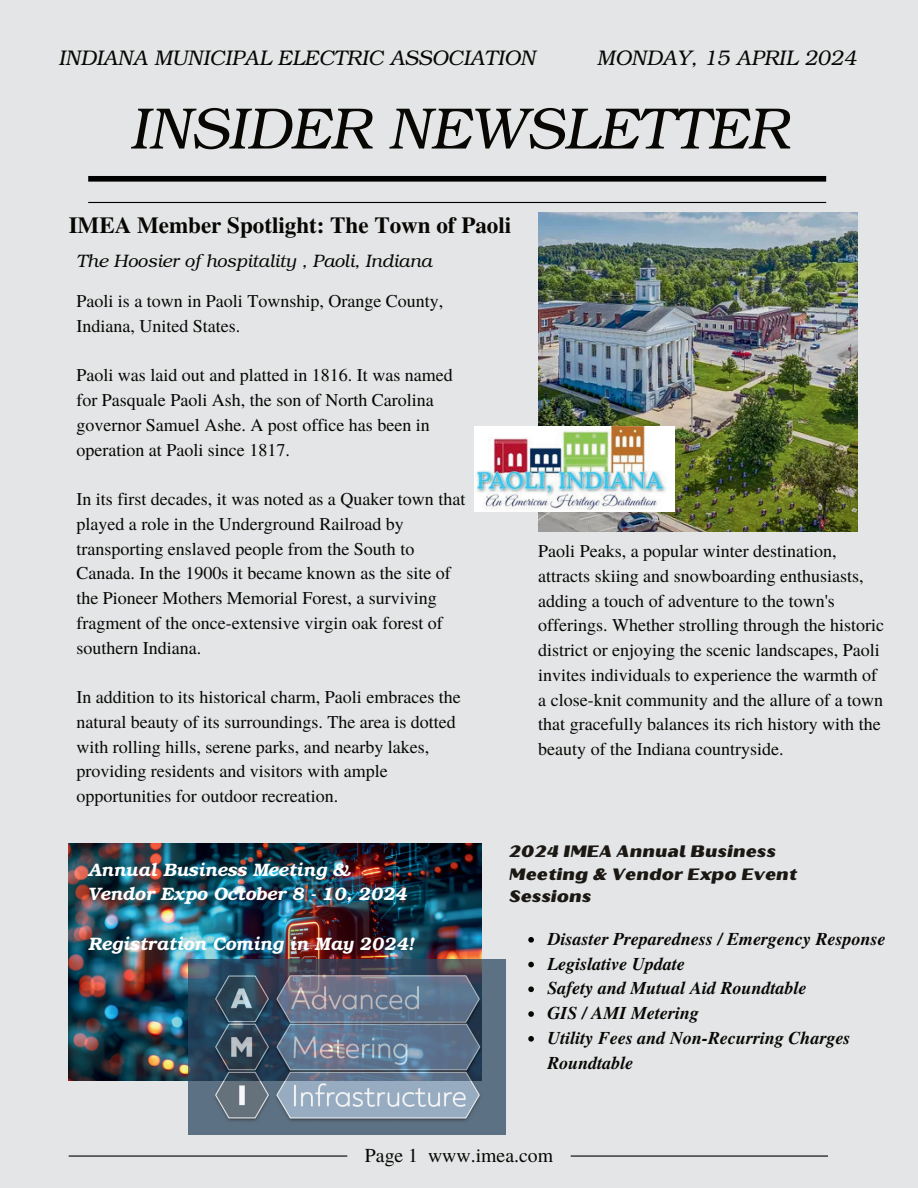
<style>
.page{position:relative;width:918px;height:1188px;background:#e3e5e6}
.page>*{position:absolute;margin:0;border:0;box-sizing:border-box;transform-origin:0 0}
.t1{font:italic 58.5px "Te X Gyre Bonum";color:#080704}
.t2{font:700 23.1px "Te X Gyre Termes";color:#080704}
.t3{font:italic 21.15px "Te X Gyre Bonum";color:#080704}
.t4{font:19.8px "Te X Gyre Termes";color:#080704}
.t5{font:18px/24.8px "Te X Gyre Termes";color:#080704}
.t6{font:italic 700 18px/24.8px "Te X Gyre Termes";color:#080704}
.t7{font:italic 700 18px/24.8px "Te X Gyre Bonum";color:#fff}
.t8{font:italic 18px "Te X Gyre Bonum";color:#080704}
.t9{font:italic 16.5px/22.5px "Oilvare Base";color:#1b1814}
</style>
<div class="page">
<hr style="left:88px;top:202px;width:738px;height:1px;background:#000">
<hr style="left:69px;top:1155px;width:278px;height:2px;background:#000">
<hr style="left:571px;top:1155px;width:257px;height:2px;background:#000">
<div style="left:88px;top:176px;width:738px;height:6px;background:#000"></div>
<img style="left:69px;top:843px;width:413px;height:238px">
<img style="left:188px;top:959px;width:318px;height:176px">
<img style="left:538px;top:212px;width:320px;height:320px">
<img style="left:474px;top:426px;width:201px;height:86px">
<svg style="left:528px;top:937px;width:6px;height:6px"></svg>
<svg style="left:528px;top:962px;width:6px;height:5px"></svg>
<svg style="left:528px;top:986px;width:6px;height:6px"></svg>
<svg style="left:528px;top:1011px;width:6px;height:6px"></svg>
<svg style="left:528px;top:1036px;width:6px;height:6px"></svg>
<p class="t3" style="left:58px;top:42px;width:479px">INDIANA MUNICIPAL ELECTRIC ASSOCIATION</p>
<p class="t3" style="left:597px;top:42px;width:261px">MONDAY, 15 APRIL 2024</p>
<h1 class="t1" style="left:130px;top:86px;width:660px">INSIDER NEWSLETTER</h1>
<p class="t2" style="left:69px;top:207px;width:444px">IMEA Member Spotlight: The Town of Paoli</p>
<p class="t8" style="left:76px;top:248px;width:357px">The Hoosier of hospitality , Paoli, Indiana</p>
<p class="t5" style="left:76px;top:288px;width:369px">Paoli is a town in Paoli Township, Orange County,<br>Indiana, United States.</p>
<p class="t5" style="left:76px;top:362px;width:378px">Paoli was laid out and platted in 1816. It was named for Pasquale Paoli Ash, the son of North Carolina governor Samuel Ashe. A post office has been in operation at Paoli since 1817.</p>
<p class="t5" style="left:76px;top:486px;width:390px">In its first decades, it was noted as a Quaker town that played a role in the Underground Railroad by transporting enslaved people from the South to Canada. In the 1900s it became known as the site of the Pioneer Mothers Memorial Forest, a surviving fragment of the once-extensive virgin oak forest of southern Indiana.</p>
<p class="t5" style="left:76px;top:684px;width:386px">In addition to its historical charm, Paoli embraces the natural beauty of its surroundings. The area is dotted with rolling hills, serene parks, and nearby lakes, providing residents and visitors with ample opportunities for outdoor recreation.</p>
<p class="t5" style="left:538px;top:538px;width:347px">Paoli Peaks, a popular winter destination, attracts skiing and snowboarding enthusiasts, adding a touch of adventure to the town's offerings. Whether strolling through the historic district or enjoying the scenic landscapes, Paoli invites individuals to experience the warmth of a close-knit community and the allure of a town that gracefully balances its rich history with the beauty of the Indiana countryside.</p>
<p class="t7" style="left:88px;top:856px;width:320px">Annual Business Meeting &amp;<br>Vendor Expo October 8 - 10, 2024</p>
<p class="t7" style="left:88px;top:930px;width:327px">Registration Coming in May 2024!</p>
<p class="t9" style="left:509px;top:839px;width:290px">2024 IMEA Annual Business<br>Meeting &amp; Vendor Expo Event<br>Sessions</p>
<p class="t6" style="left:548px;top:926px;width:340px">Disaster Preparedness / Emergency Response<br>Legislative Update<br>Safety and Mutual Aid Roundtable<br>GIS / AMI Metering<br>Utility Fees and Non-Recurring Charges<br>Roundtable</p>
<p class="t4" style="left:365px;top:1142px;width:190px">Page 1 www.imea.com</p>
</div>
